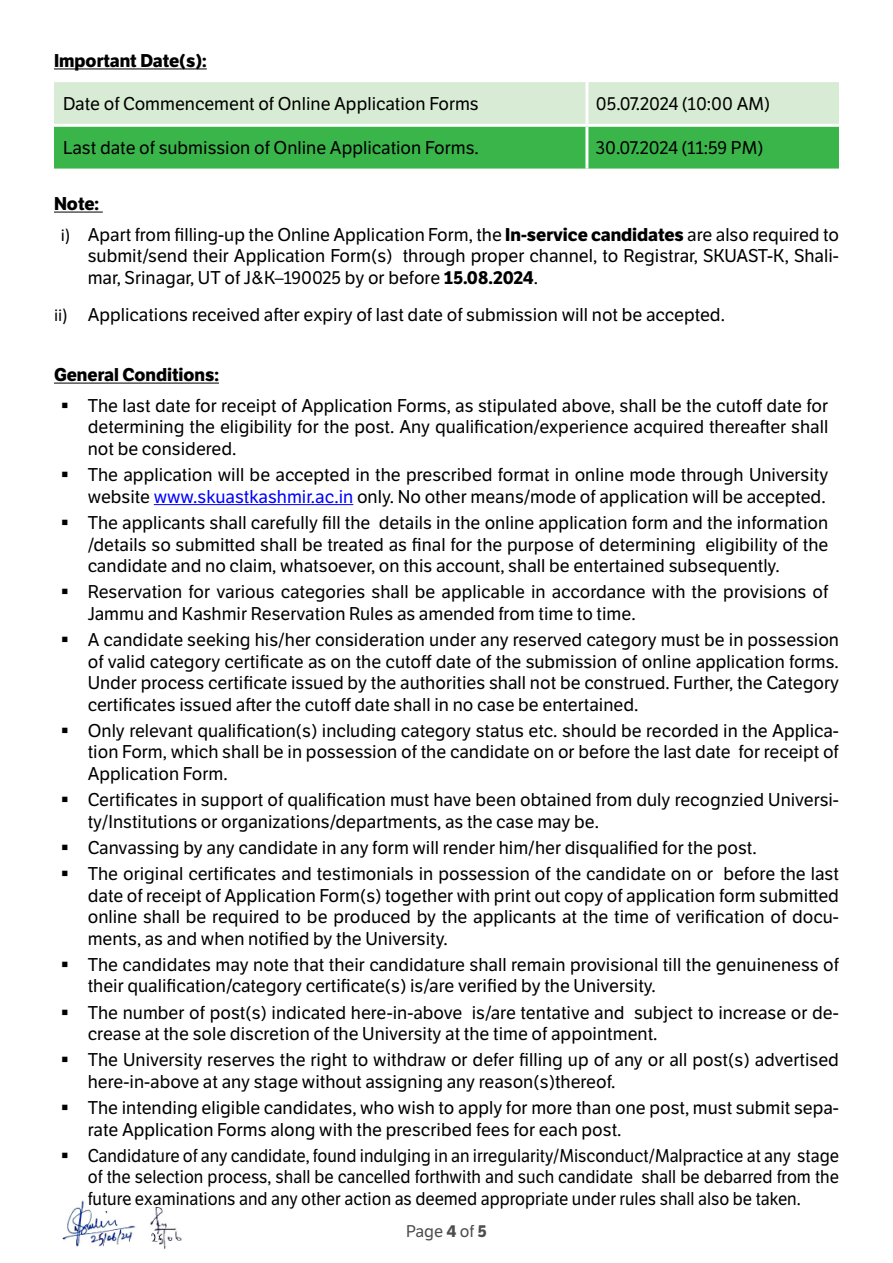
<style>
.page{position:relative;width:893px;height:1263px;background:#fff}
.page>*{position:absolute;margin:0;border:0;box-sizing:border-box;transform-origin:0 0}
.List_Paragraph{font:18px/21.6px "LFT Etica";color:#000;text-align:justify}
.List_Paragraph-2{font:18px/21.6px "LFT Etica";color:#000;text-align:justify;scale:.94 1}
.t1{font:700 18px "LFT Etica";color:#000}
.No_Spacing{font:16.5px "LFT Etica";color:#4d4d4d}
.s1{font-family:"Calibri"}
.s2{font-weight:700}
.s3{color:#00f}
</style>
<div class="page">
<hr style="left:54px;top:68px;width:153px;height:1px;background:#000">
<hr style="left:54px;top:212px;width:49px;height:1px;background:#000">
<hr style="left:54px;top:383px;width:165px;height:1px;background:#000">
<hr style="left:154px;top:504px;width:199px;height:1px;background:#00f">
<svg style="left:54px;top:82px;width:785px;height:87px;background:#8ad090"></svg>
<hr style="left:585px;top:82px;width:3px;height:42px;background:#fff">
<hr style="left:54px;top:124px;width:533px;height:3px;background:#fff">
<hr style="left:587px;top:124px;width:252px;height:3px;background:#fff">
<hr style="left:585px;top:127px;width:3px;height:42px;background:#fff">
<img style="left:62px;top:1200px;width:62px;height:47px">
<img style="left:124px;top:1207px;width:58px;height:42px">
<p class="t1" style="left:54px;top:50px;width:154px">Important Date(s):</p>
<p class="List_Paragraph" style="left:63px;top:94px;width:417px">Date of Commencement of Online Application Forms</p>
<p class="List_Paragraph" style="left:596px;top:94px;width:176px">05.07.2024 (10:00 AM)</p>
<p class="List_Paragraph" style="left:63px;top:137px;width:417px">Last date of submission of Online Application Forms.</p>
<p class="List_Paragraph" style="left:596px;top:137px;width:169px">30.07.2024 (11:59 PM)</p>
<p class="t1" style="left:54px;top:193px;width:47px">Note:</p>
<p class="List_Paragraph" style="left:88px;top:224px;width:753px;text-indent:-27px"><span class="s1">i)</span> Apart from filling-up the Online Application Form, the <span class="s2">In-service candidates</span> are also required to submit/send their Application Form(s) through proper channel, to Registrar, SKUAST-K, Shali&shy;mar, Srinagar, UT of J&amp;K–190025 by or before <span class="s2">15.08.2024</span>.</p>
<p class="List_Paragraph" style="left:54px;top:304px;width:672px"><span class="s1">ii)</span> Applications received after expiry of last date of submission will not be accepted.</p>
<p class="t1" style="left:54px;top:364px;width:166px">General Conditions:</p>
<p class="List_Paragraph" style="left:88px;top:395px;width:742px;text-indent:-27px">▪ The last date for receipt of Application Forms, as stipulated above, shall be the cutoff date for determining the eligibility for the post. Any qualification/experience acquired thereafter shall not be considered.</p>
<p class="List_Paragraph" style="left:61px;top:464px;width:769px;text-align:right">▪ The application will be accepted in the prescribed format in online mode through University website <span class="s3">www.skuastkashmir.ac.in</span> only. No other means/mode of application will be accepted.</p>
<p class="List_Paragraph" style="left:88px;top:512px;width:742px;text-indent:-27px">▪ The applicants shall carefully fill the details in the online application form and the information /details so submitted shall be treated as final for the purpose of determining eligibility of the candidate and no claim, whatsoever, on this account, shall be entertained subsequently.</p>
<p class="List_Paragraph" style="left:88px;top:581px;width:742px;text-indent:-27px">▪ Reservation for various categories shall be applicable in accordance with the provisions of<br>Jammu and Kashmir Reservation Rules as amended from time to time.</p>
<p class="List_Paragraph" style="left:88px;top:629px;width:753px;text-indent:-27px">▪ A candidate seeking his/her consideration under any reserved category must be in possession of valid category certificate as on the cutoff date of the submission of online application forms.<br>Under process certificate issued by the authorities shall not be construed. Further, the Category certificates issued after the cutoff date shall in no case be entertained.</p>
<p class="List_Paragraph" style="left:88px;top:720px;width:753px;text-indent:-27px">▪ Only relevant qualification(s) including category status etc. should be recorded in the Applica&shy;tion Form, which shall be in possession of the candidate on or before the last date for receipt of Application Form.</p>
<p class="List_Paragraph" style="left:88px;top:789px;width:753px;text-indent:-27px">▪ Certificates in support of qualification must have been obtained from duly recognzied Universi&shy;ty/Institutions or organizations/departments, as the case may be.</p>
<p class="List_Paragraph" style="left:61px;top:837px;width:697px">▪ Canvassing by any candidate in any form will render him/her disqualified for the post.</p>
<p class="List_Paragraph" style="left:88px;top:863px;width:753px;text-indent:-27px">▪ The original certificates and testimonials in possession of the candidate on or before the last date of receipt of Application Form(s) together with print out copy of application form submitted online shall be required to be produced by the applicants at the time of verification of docu&shy;ments, as and when notified by the University.</p>
<p class="List_Paragraph" style="left:88px;top:954px;width:753px;text-indent:-27px">▪ The candidates may note that their candidature shall remain provisional till the genuineness of their qualification/category certificate(s) is/are verified by the University.</p>
<p class="List_Paragraph" style="left:88px;top:1002px;width:753px;text-indent:-27px">▪ The number of post(s) indicated here-in-above is/are tentative and subject to increase or de&shy;crease at the sole discretion of the University at the time of appointment.</p>
<p class="List_Paragraph" style="left:88px;top:1049px;width:753px;text-indent:-27px">▪ The University reserves the right to withdraw or defer filling up of any or all post(s) advertised here-in-above at any stage without assigning any reason(s)thereof.</p>
<p class="List_Paragraph" style="left:88px;top:1097px;width:753px;text-indent:-27px">▪ The intending eligible candidates, who wish to apply for more than one post, must submit sepa&shy;rate Application Forms along with the prescribed fees for each post.</p>
<p class="List_Paragraph-2" style="left:88px;top:1145px;width:801px;text-indent:-27px">▪ Candidature of any candidate, found indulging in an irregularity/Misconduct/Malpractice at any stage of the selection process, shall be cancelled forthwith and such candidate shall be debarred from the future examinations and any other action as deemed appropriate under rules shall also be taken.</p>
<p class="No_Spacing" style="left:406px;top:1221px;width:82px">Page <span class="s2">4</span> of <span class="s2">5</span></p>
</div>
